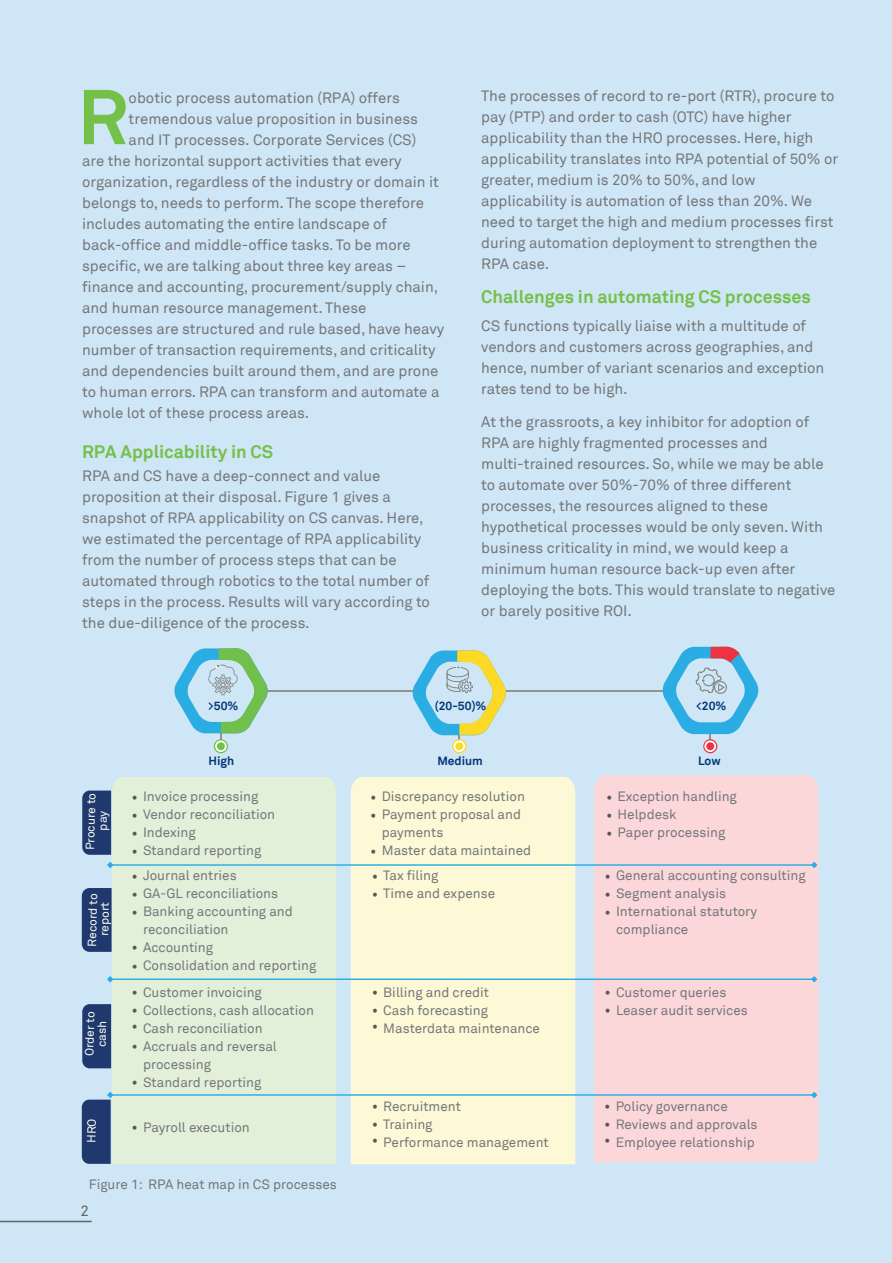
<style>
.page{position:relative;width:892px;height:1263px;background:#fff}
.page>*{position:absolute;margin:0;border:0;box-sizing:border-box;transform-origin:0 0}
.t1{font:700 76.5px "Wipro Akkurat TT";color:#74c048}
.t2{font:700 18px "Wipro Akkurat TT";color:#74c048}
.t3{font:15px/21px "Wipro Akkurat TT";color:#75777a}
.t4{font:15px/18px "Wipro Akkurat TT";color:#565757}
.t5{font:15px "Wipro Akkurat TT";color:#646363}
.t6{font:13.5px/18px "Wipro Akkurat TT";color:#75777a}
.t7{font:12px/12px "Wipro Akkurat TT";color:#fcfbf0;text-align:center}
.t8{font:700 12px "Wipro Akkurat TT";color:#033675}
.s1{font-size:15px;color:#565757}
</style>
<div class="page">
<div style="left:0;top:0;width:891px;height:1263px;background:#cee6f5"></div>
<hr style="left:0;top:1221px;width:92px;height:1px;background:#646363">
<div style="left:112px;top:777px;width:224px;height:315px;background:#e2f0da"></div>
<div style="left:351px;top:777px;width:224px;height:315px;background:#fdf9d6"></div>
<div style="left:594px;top:775px;width:224px;height:387px;background:#fbd7da"></div>
<svg style="left:82px;top:790px;width:29px;height:65px;background:#253d71"></svg>
<div style="left:82px;top:888px;width:29px;height:64px;background:#1f386d"></div>
<div style="left:82px;top:1004px;width:29px;height:64px;background:#1f386d"></div>
<svg style="left:107px;top:862px;width:710px;height:6px;background:#bfdbdc"></svg>
<svg style="left:107px;top:976px;width:710px;height:6px;background:#bfdbdc"></svg>
<hr style="left:504px;top:690px;width:159px;height:2px;background:#929192">
<hr style="left:263px;top:690px;width:153px;height:2px;background:#929192">
<svg style="left:662px;top:647px;width:96px;height:105px"></svg>
<svg style="left:174px;top:648px;width:94px;height:104px"></svg>
<svg style="left:412px;top:650px;width:94px;height:102px"></svg>
<svg style="left:82px;top:1092px;width:735px;height:72px;background:#e5e3d6"></svg>
<h1 class="t1" style="left:78px;top:70px;width:52px">R</h1>
<p class="t3" style="left:129px;top:88px;width:273px">obotic process automation (RPA) offers</p>
<p class="t3" style="left:129px;top:109px;width:291px">tremendous value proposition in business</p>
<p class="t3" style="left:129px;top:130px;width:289px">and IT processes. Corporate Services (CS)</p>
<p class="t3" style="left:82px;top:151px;width:321px">are the horizontal support activities that every</p>
<p class="t3" style="left:82px;top:172px;width:358px">organization, regardless of the industry or domain it</p>
<p class="t3" style="left:82px;top:193px;width:343px">belongs to, needs to perform. The scope therefore</p>
<p class="t3" style="left:82px;top:214px;width:306px">includes automating the entire landscape of</p>
<p class="t3" style="left:82px;top:235px;width:330px">back-office and middle-office tasks. To be more</p>
<p class="t3" style="left:82px;top:256px;width:325px">specific, we are talking about three key areas –</p>
<p class="t3" style="left:82px;top:277px;width:357px">finance and accounting, procurement/supply chain,</p>
<p class="t3" style="left:82px;top:298px;width:286px">and human resource management. These</p>
<p class="t3" style="left:82px;top:319px;width:363px">processes are structured and rule based, have heavy</p>
<p class="t3" style="left:82px;top:340px;width:355px">number of transaction requirements, and criticality</p>
<p class="t3" style="left:82px;top:361px;width:357px">and dependencies built around them, and are prone</p>
<p class="t3" style="left:82px;top:382px;width:358px">to human errors. RPA can transform and automate a</p>
<p class="t3" style="left:82px;top:403px;width:228px">whole lot of these process areas.</p>
<p class="t2" style="left:82px;top:441px;width:193px">RPA Applicability in CS</p>
<p class="t3" style="left:82px;top:465px;width:349px">RPA and CS have a deep-connect and value proposition at their disposal. Figure 1 gives a snapshot of RPA applicability on CS canvas. Here, we estimated the percentage of RPA applicability from the number of process steps that can be automated through robotics to the total number of steps in the process. Results will vary according to the due-diligence of the process.</p>
<p class="t3" style="left:481px;top:86px;width:358px">The processes of record to re-port (RTR), procure to pay (PTP) and order to cash (OTC) have higher applicability than the HRO processes. Here, high applicability translates into RPA potential of 50% or greater, medium is 20% to 50%, and low applicability is automation of less than 20%. We need to target the high and medium processes first during automation deployment to strengthen the RPA case.</p>
<p class="t2" style="left:481px;top:285px;width:331px">Challenges in automating CS processes</p>
<p class="t3" style="left:481px;top:315px;width:344px">CS functions typically liaise with a multitude of vendors and customers across geographies, and hence, number of variant scenarios and exception rates tend to be high.</p>
<p class="t3" style="left:481px;top:411px;width:356px">At the grassroots, a key inhibitor for adoption of RPA are highly fragmented processes and multi-trained resources. So, while we may be able to automate over 50%-70% of three different processes, the resources aligned to these hypothetical processes would be only seven. With business criticality in mind, we would keep a minimum human resource back-up even after deploying the bots. This would translate to negative or barely positive ROI.</p>
<p class="t8" style="left:208px;top:698px;width:32px">&gt;50%</p>
<p class="t8" style="left:434px;top:698px;width:53px">(20-50)%</p>
<p class="t8" style="left:696px;top:698px;width:32px">&lt;20%</p>
<p class="t7" style="left:84px;top:850px;width:59px;rotate:-89deg">Procure to pay</p>
<p class="t7" style="left:86px;top:946px;width:55px;rotate:-89deg">Record to report</p>
<p class="t7" style="left:83px;top:1056px;width:46px;rotate:-89deg">Order to cash</p>
<p class="t8" style="left:208px;top:753px;width:27px">High</p>
<p class="t8" style="left:437px;top:753px;width:47px">Medium</p>
<p class="t8" style="left:697px;top:753px;width:24px">Low</p>
<p class="t4" style="left:131px;top:788px;width:8px;text-align:justify">• • • •</p>
<p class="t6" style="left:381px;top:788px;width:151px">Discrepancy resolution<br>Payment proposal and payments<br>Master data maintained</p>
<p class="t6" style="left:143px;top:788px;width:134px">Invoice processing<br>Vendor reconciliation<br>Indexing<br>Standard reporting</p>
<p class="t4" style="left:370px;top:788px;width:8px">• •</p>
<p class="t4" style="left:370px;top:842px;width:8px">•</p>
<p class="t6" style="left:617px;top:788px;width:121px">Exception handling<br>Helpdesk<br>Paper processing</p>
<p class="t4" style="left:605px;top:788px;width:8px;text-align:justify">• • •</p>
<p class="t6" style="left:143px;top:867px;width:175px">Journal entries<br>GA-GL reconciliations<br>Banking accounting and reconciliation<br>Accounting<br>Consolidation and reporting</p>
<p class="t4" style="left:131px;top:867px;width:8px;text-align:justify">• • •</p>
<p class="t4" style="left:131px;top:937px;width:8px;line-height:19.5px">• •</p>
<p class="t6" style="left:143px;top:983px;width:172px">Customer invoicing<br>Collections, cash allocation<br>Cash reconciliation<br>Accruals and reversal processing<br>Standard reporting</p>
<p class="t4" style="left:131px;top:983px;width:8px">• •</p>
<p class="t4" style="left:131px;top:1017px;width:8px">•</p>
<p class="t4" style="left:131px;top:1037px;width:8px">•</p>
<p class="t4" style="left:131px;top:1073px;width:8px">•</p>
<p class="t6" style="left:131px;top:1118px;width:120px"><span class="s1">•</span> Payroll execution</p>
<p class="t6" style="left:383px;top:867px;width:113px">Tax filing<br>Time and expense</p>
<p class="t4" style="left:371px;top:867px;width:8px">• •</p>
<p class="t6" style="left:615px;top:867px;width:191px">General accounting consulting<br>Segment analysis<br>International statutory compliance</p>
<p class="t4" style="left:604px;top:867px;width:8px;text-align:justify">• • •</p>
<p class="t6" style="left:383px;top:983px;width:158px">Billing and credit<br>Cash forecasting<br>Masterdata maintenance</p>
<p class="t4" style="left:371px;top:983px;width:8px">• •</p>
<p class="t4" style="left:371px;top:1017px;width:8px">•</p>
<p class="t6" style="left:383px;top:1097px;width:167px">Recruitment<br>Training<br>Performance management</p>
<p class="t4" style="left:371px;top:1097px;width:8px">• •</p>
<p class="t4" style="left:371px;top:1131px;width:8px">•</p>
<p class="t6" style="left:615px;top:983px;width:133px">Customer queries<br>Leaser audit services</p>
<p class="t4" style="left:604px;top:983px;width:8px">• •</p>
<p class="t6" style="left:615px;top:1097px;width:143px">Policy governance<br>Reviews and approvals<br>Employee relationship</p>
<p class="t4" style="left:604px;top:1097px;width:8px">• •</p>
<p class="t4" style="left:604px;top:1131px;width:8px">•</p>
<p class="t6" style="left:89px;top:1175px;width:249px">Figure 1: RPA heat map in CS processes</p>
<p class="t5" style="left:80px;top:1202px;width:10px">2</p>
</div>
